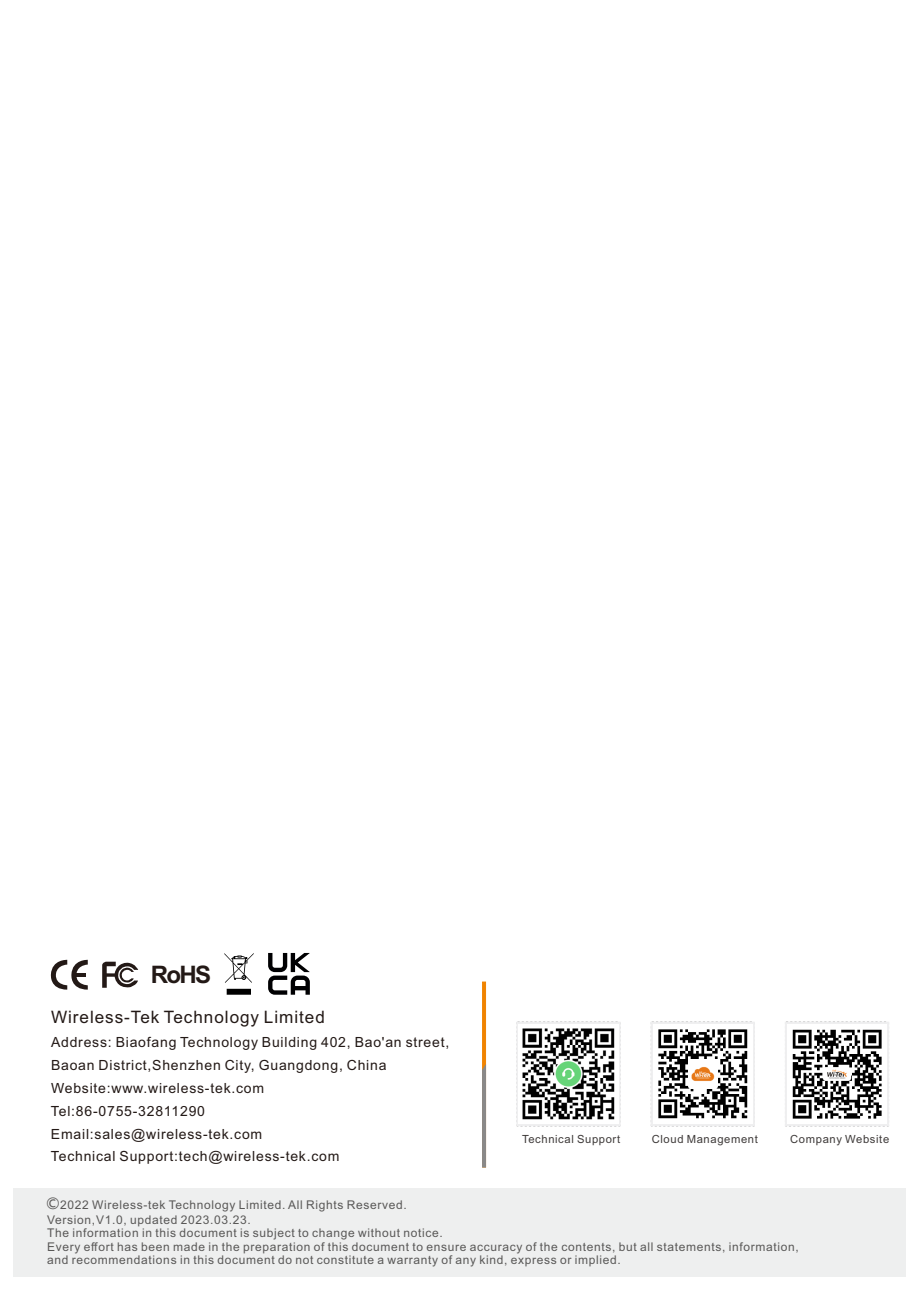
<style>
.page{position:relative;width:920px;height:1290px;background:#fff}
.page>*{position:absolute;margin:0;border:0;box-sizing:border-box;transform-origin:0 0}
.t1{font:700 24.15px "Arial";color:#231916}
.t2{font:17.1px "Arial";letter-spacing:.055em;color:#231916}
.t3{font:13.95px/23px "Arial";letter-spacing:.055em;color:#231916}
.t4{font:12px/13.4px "Arial";letter-spacing:.055em;color:#595857}
.t5{font:11.25px "Arial";letter-spacing:.055em;color:#3e3a39}
.s1{font-family:"Microsoft Ya Hei";font-size:15px}
</style>
<div class="page">
<svg style="left:482px;top:981px;width:4px;height:187px"></svg>
<svg style="left:785px;top:1021px;width:104px;height:105px"></svg>
<img style="left:787px;top:1024px;width:100px;height:100px">
<svg style="left:516px;top:1021px;width:105px;height:105px"></svg>
<img style="left:519px;top:1024px;width:99px;height:100px">
<svg style="left:650px;top:1021px;width:105px;height:105px"></svg>
<img style="left:653px;top:1024px;width:99px;height:100px">
<div style="left:14px;top:1188px;width:892px;height:88px;background:#eeefef"></div>
<svg style="left:50px;top:959px;width:38px;height:31px"></svg>
<hr style="left:74px;top:973px;width:11px;height:4px;background:#231916">
<svg style="left:102px;top:962px;width:36px;height:26px"></svg>
<svg style="left:224px;top:953px;width:30px;height:42px"></svg>
<svg style="left:268px;top:953px;width:42px;height:42px"></svg>
<h1 class="t1" style="left:151px;top:966px;width:62px">RoHS</h1>
<h2 class="t2" style="left:51px;top:1010px;width:275px">Wireless-Tek Technology Limited</h2>
<p class="t3" style="left:51px;top:1032px;width:400px">Address: Biaofang Technology Building 402, Bao'an street, Baoan District,Shenzhen City, Guangdong, China Website:www.wireless-tek.com<br>Tel:86-0755-32811290<br>Email:sales@wireless-tek.com<br>Technical Support:tech@wireless-tek.com</p>
<p class="t5" style="left:522px;top:1135px;width:100px">Technical Support</p>
<p class="t5" style="left:652px;top:1135px;width:108px">Cloud Management</p>
<p class="t5" style="left:790px;top:1135px;width:101px">Company Website</p>
<p class="t4" style="left:46px;top:1199px;width:362px;line-height:14.7px"><span class="s1">©</span>2022 Wireless-tek Technology Limited. All Rights Reserved.<br>Version,V1.0, updated 2023.03.23.</p>
<p class="t4" style="left:47px;top:1227px;width:753px">The information in this document is subject to change without notice.<br>Every effort has been made in the preparation of this document to ensure accuracy of the contents, but all statements, information, and recommendations in this document do not constitute a warranty of any kind, express or implied.</p>
</div>
